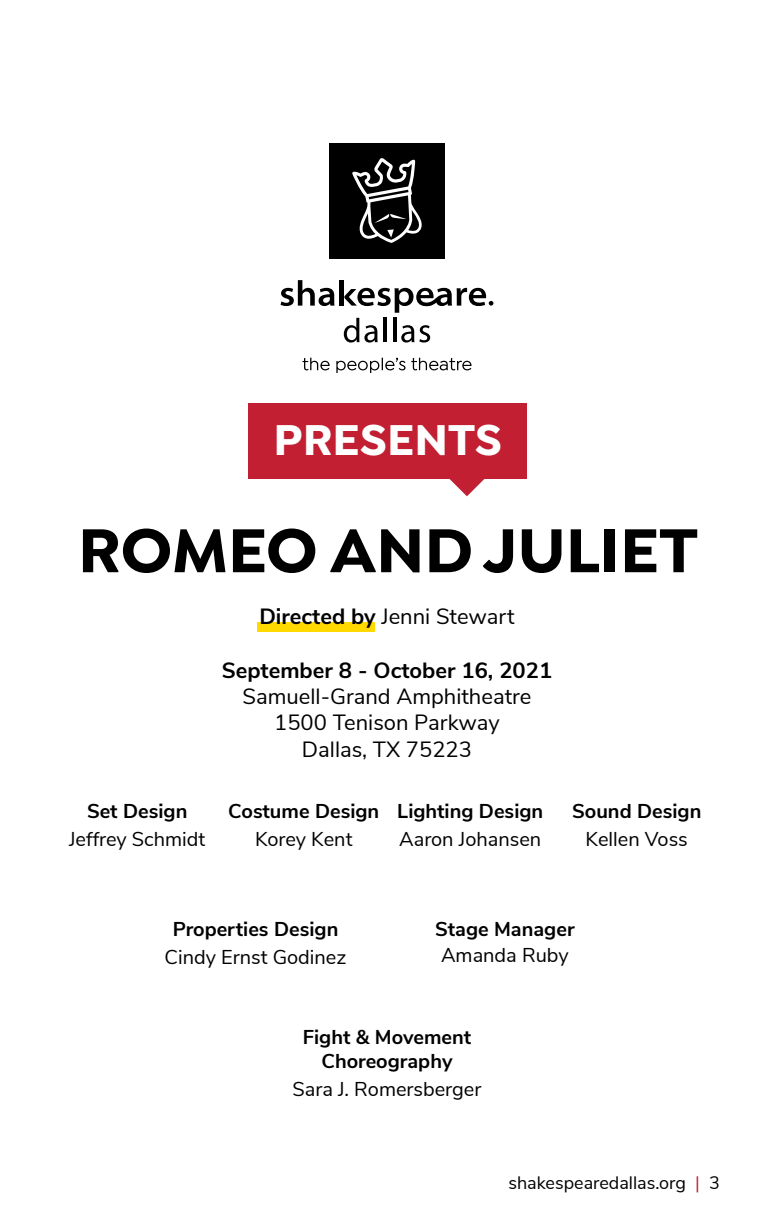
<style>
.page{position:relative;width:774px;height:1224px;background:#fff}
.page>*{position:absolute;margin:0;border:0;box-sizing:border-box;transform-origin:0 0}
.t1{font:700 66px "Isidora Sans";color:#000}
.t2{font:700 46px "Isidora Sans";color:#fff}
.t3{font:22px/26.4px "Nunito Sans";color:#000;text-align:center}
.t4{font:700 22px "Nunito Sans";color:#000}
.t5{font:700 20px/24px "Nunito Sans";color:#000;text-align:center}
.t6{font:20px "Nunito Sans";color:#000}
.t7{font:18px "Nunito Sans";color:#000}
.s1{font-weight:700}
.s2{color:#c22032}
</style>
<div class="page">
<div style="left:257px;top:622px;width:118px;height:10px;background:#ffd900"></div>
<svg style="left:449px;top:479px;width:35px;height:17px"></svg>
<div style="left:249px;top:403px;width:278px;height:76px;background:#c22032"></div>
<div style="left:329px;top:143px;width:116px;height:116px;background:#000"></div>
<svg style="left:302px;top:358px;width:28px;height:12px"></svg>
<svg style="left:336px;top:358px;width:136px;height:15px"></svg>
<svg style="left:281px;top:280px;width:54px;height:26px"></svg>
<div style="left:339px;top:280px;width:5px;height:26px;background:#000"></div>
<svg style="left:344px;top:288px;width:149px;height:55px"></svg>
<svg style="left:352px;top:158px;width:70px;height:85px"></svg>
<h2 class="t2" style="left:274px;top:411px;width:230px">PRESENTS</h2>
<h1 class="t1" style="left:78px;top:510px;width:622px">ROMEO AND JULIET</h1>
<p class="t3" style="left:259px;top:602px;width:257px"><span class="s1">Directed by</span> Jenni Stewart</p>
<p class="t4" style="left:222px;top:654px;width:332px">September 8 - October 16, 2021</p>
<p class="t3" style="left:243px;top:682px;width:290px">Samuell-Grand Amphitheatre<br>1500 Tenison Parkway<br>Dallas, TX 75223</p>
<p class="t5" style="left:87px;top:798px;width:102px">Set Design</p>
<p class="t6" style="left:69px;top:825px;width:138px">Jeffrey Schmidt</p>
<p class="t5" style="left:228px;top:798px;width:153px">Costume Design</p>
<p class="t6" style="left:255px;top:825px;width:99px">Korey Kent</p>
<p class="t5" style="left:397px;top:798px;width:147px">Lighting Design</p>
<p class="t6" style="left:399px;top:825px;width:144px">Aaron Johansen</p>
<p class="t5" style="left:572px;top:798px;width:131px">Sound Design</p>
<p class="t6" style="left:586px;top:825px;width:104px">Kellen Voss</p>
<p class="t5" style="left:173px;top:916px;width:167px">Properties Design</p>
<p class="t6" style="left:165px;top:943px;width:183px">Cindy Ernst Godinez</p>
<p class="t5" style="left:435px;top:916px;width:141px">Stage Manager</p>
<p class="t6" style="left:441px;top:941px;width:129px">Amanda Ruby</p>
<p class="t5" style="left:303px;top:1024px;width:170px">Fight &amp; Movement<br>Choreography</p>
<p class="t6" style="left:293px;top:1075px;width:190px">Sara J. Romersberger</p>
<p class="t7" style="left:508px;top:1170px;width:213px">shakespearedallas.org <span class="s2">|</span> 3</p>
</div>
